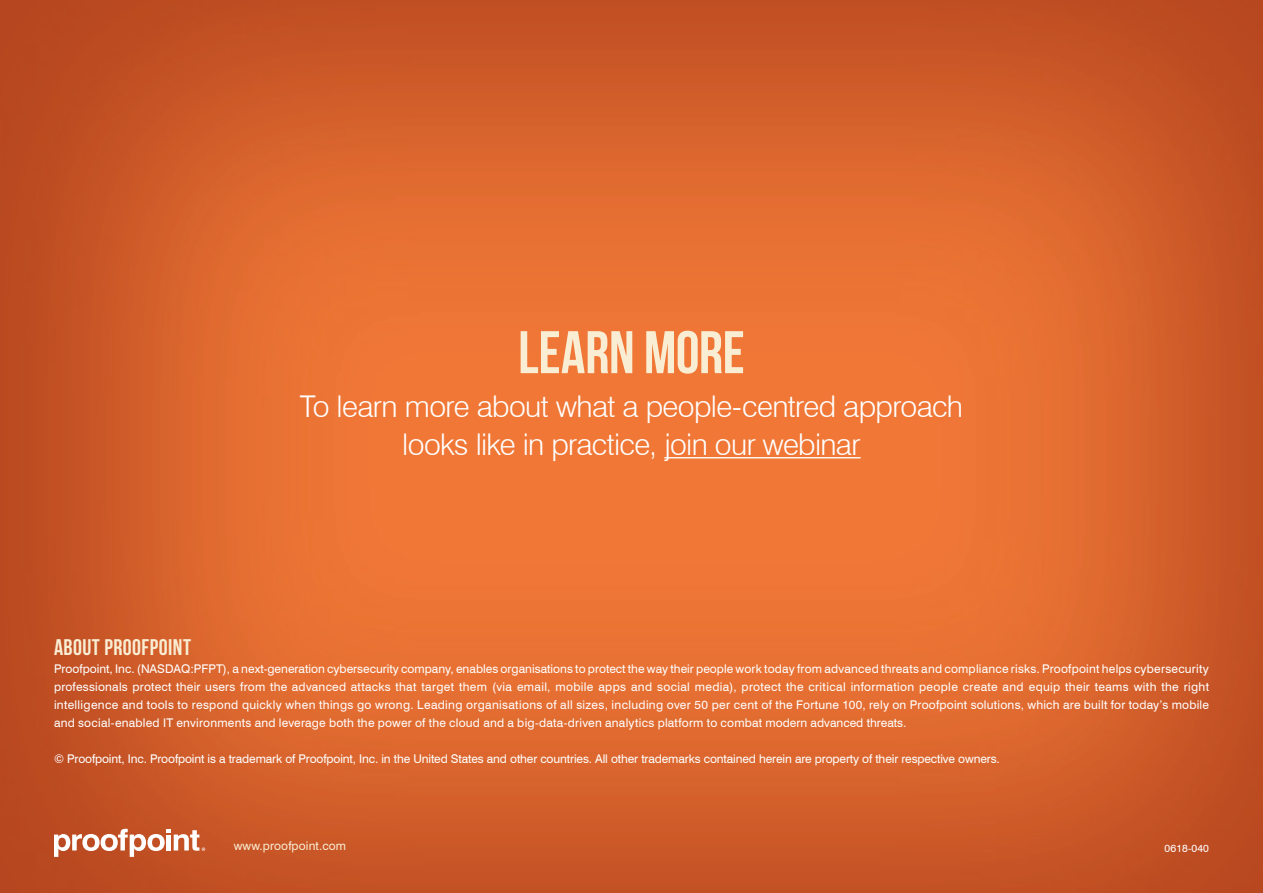
<style>
.page{position:relative;width:1263px;height:893px;background:#fff}
.page>*{position:absolute;margin:0;border:0;box-sizing:border-box;transform-origin:0 0}
.t1{font:700 60px "Bebas Neue";letter-spacing:-.005em;color:#f9edd3}
.t2{font:300 30px/37.5px "Swiss 721 BT";letter-spacing:-.02em;color:#fff;text-align:center}
.t3{font:700 22.5px "Bebas Neue";letter-spacing:.02em;color:#f9edd3}
.t4{font:12px/18px "Swiss 721 BT";letter-spacing:-.01em;color:#fff;text-align:justify}
.t5{font:12px "Swiss 721 BT";letter-spacing:.01em;color:#f9edd3}
.t6{font:10.5px "Swiss 721 BT";letter-spacing:.01em;color:#fff}
</style>
<div class="page">
<img style="left:0;top:0;width:1263px;height:893px">
<svg style="left:54px;top:829px;width:151px;height:28px"></svg>
<hr style="left:664px;top:457px;width:197px;height:1px;background:#fff">
<h1 class="t1" style="left:518px;top:319px;width:228px">LEARN MORE</h1>
<h2 class="t2" style="left:300px;top:387px;width:665px">To learn more about what a people-centred approach looks like in practice, join our webinar</h2>
<h3 class="t3" style="left:54px;top:634px;width:139px">ABOUT PROOFPOINT</h3>
<p class="t4" style="left:54px;top:659px;width:1156px">Proofpoint, Inc. (NASDAQ:PFPT), a next-generation cybersecurity company, enables organisations to protect the way their people work today from advanced threats and compliance risks. Proofpoint helps cybersecurity professionals protect their users from the advanced attacks that target them (via email, mobile apps and social media), protect the critical information people create and equip their teams with the right intelligence and tools to respond quickly when things go wrong. Leading organisations of all sizes, including over 50 per cent of the Fortune 100, rely on Proofpoint solutions, which are built for today’s mobile and social-enabled IT environments and leverage both the power of the cloud and a big-data-driven analytics platform to combat modern advanced threats.</p>
<p class="t4" style="left:54px;top:749px;width:947px">© Proofpoint, Inc. Proofpoint is a trademark of Proofpoint, Inc. in the United States and other countries. All other trademarks contained herein are property of their respective owners.</p>
<p class="t5" style="left:234px;top:839px;width:114px">www.proofpoint.com</p>
<p class="t6" style="left:1164px;top:842px;width:46px">0618-040</p>
</div>
